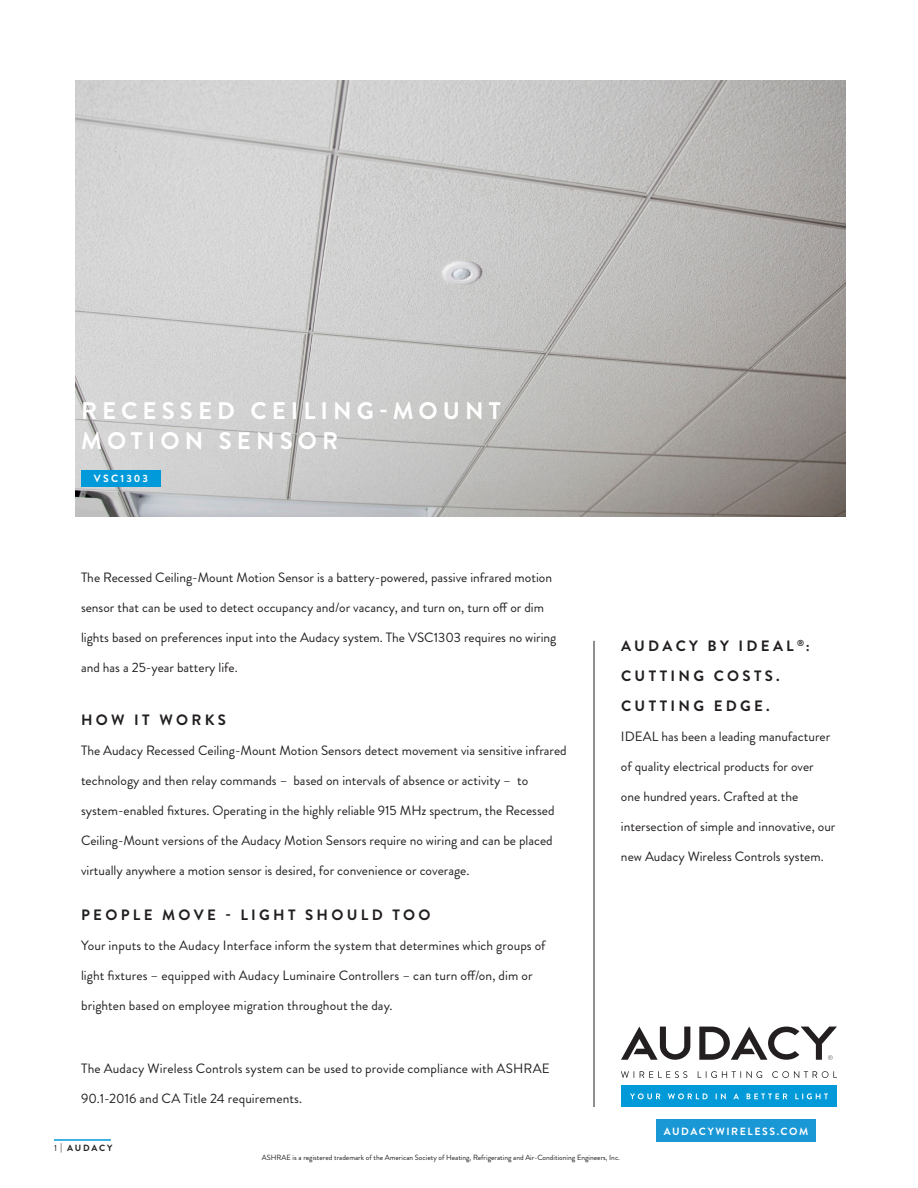
<style>
.page{position:relative;width:918px;height:1188px;background:#fff}
.page>*{position:absolute;margin:0;border:0;box-sizing:border-box;transform-origin:0 0}
.t1{font:700 24px "Brandon Grotesque";letter-spacing:.21em;color:#fff}
.t2{font:700 15px/30px "Brandon Grotesque";letter-spacing:.22em;color:#231f20}
.t3{font:13.5px "Brandon Grotesque";color:#231f20}
.t4{font:700 10.5px "Brandon Grotesque";letter-spacing:.15em;color:#fff}
.t5{font:700 10.5px "Brandon Grotesque";letter-spacing:.205em;color:#fff}
.t6{font:700 9px "Brandon Grotesque";letter-spacing:.19em;color:#231f20}
.t7{font:7.5px "Brandon Grotesque";color:#231f20}
.s1{font-weight:400}
</style>
<div class="page">
<hr style="left:54px;top:1139px;width:57px;height:2px;background:#009ad9">
<img style="left:76px;top:81px;width:770px;height:435px">
<div style="left:621px;top:1086px;width:216px;height:21px;background:#009ad9"></div>
<svg style="left:630px;top:1093px;width:30px;height:6px"></svg>
<svg style="left:668px;top:1093px;width:40px;height:6px"></svg>
<svg style="left:716px;top:1093px;width:10px;height:6px"></svg>
<svg style="left:733px;top:1093px;width:6px;height:6px"></svg>
<svg style="left:747px;top:1094px;width:40px;height:5px"></svg>
<svg style="left:795px;top:1093px;width:33px;height:6px"></svg>
<svg style="left:621px;top:1027px;width:69px;height:33px"></svg>
<svg style="left:699px;top:1027px;width:138px;height:33px"></svg>
<svg style="left:621px;top:1071px;width:66px;height:7px"></svg>
<svg style="left:698px;top:1071px;width:64px;height:7px"></svg>
<svg style="left:772px;top:1071px;width:65px;height:7px"></svg>
<div style="left:81px;top:470px;width:80px;height:17px;background:#009ada"></div>
<hr style="left:594px;top:641px;width:1px;height:466px;background:#231f20">
<div style="left:656px;top:1120px;width:160px;height:22px;background:#1a97d5"></div>
<p class="t1" style="left:81px;top:394px;width:421px">RECESSED CEILING-MOUNT</p>
<p class="t1" style="left:81px;top:424px;width:259px">MOTION SENSOR</p>
<p class="t5" style="left:94px;top:472px;width:56px">VSC1303</p>
<p class="t3" style="left:81px;top:568px;width:473px">The Recessed Ceiling-Mount Motion Sensor is a battery-powered, passive infrared motion</p>
<p class="t3" style="left:81px;top:598px;width:464px">sensor that can be used to detect occupancy and/or vacancy, and turn on, turn off or dim</p>
<p class="t3" style="left:81px;top:628px;width:477px">lights based on preferences input into the Audacy system. The VSC1303 requires no wiring</p>
<p class="t3" style="left:81px;top:658px;width:158px">and has a 25-year battery life.</p>
<p class="t2" style="left:81px;top:705px;width:146px">HOW IT WORKS</p>
<p class="t3" style="left:81px;top:741px;width:487px">The Audacy Recessed Ceiling-Mount Motion Sensors detect movement via sensitive infrared</p>
<p class="t3" style="left:81px;top:771px;width:449px">technology and then relay commands – based on intervals of absence or activity – to</p>
<p class="t3" style="left:81px;top:801px;width:475px">system-enabled fixtures. Operating in the highly reliable 915 MHz spectrum, the Recessed</p>
<p class="t3" style="left:81px;top:831px;width:473px">Ceiling-Mount versions of the Audacy Motion Sensors require no wiring and can be placed</p>
<p class="t3" style="left:81px;top:861px;width:390px">virtually anywhere a motion sensor is desired, for convenience or coverage.</p>
<p class="t2" style="left:81px;top:900px;width:351px">PEOPLE MOVE - LIGHT SHOULD TOO</p>
<p class="t3" style="left:81px;top:936px;width:466px">Your inputs to the Audacy Interface inform the system that determines which groups of</p>
<p class="t3" style="left:81px;top:966px;width:453px">light fixtures – equipped with Audacy Luminaire Controllers – can turn off/on, dim or</p>
<p class="t3" style="left:81px;top:996px;width:313px">brighten based on employee migration throughout the day.</p>
<p class="t3" style="left:81px;top:1059px;width:470px">The Audacy Wireless Controls system can be used to provide compliance with ASHRAE</p>
<p class="t3" style="left:81px;top:1089px;width:223px">90.1-2016 and CA Title 24 requirements.</p>
<p class="t6" style="left:54px;top:1142px;width:60px"><span class="s1">1</span> | AUDACY</p>
<p class="t2" style="left:621px;top:631px;width:190px">AUDACY BY IDEAL <sup>®</sup>:<br>CUTTING COSTS.<br>CUTTING EDGE.</p>
<p class="t3" style="left:621px;top:727px;width:211px">IDEAL has been a leading manufacturer</p>
<p class="t3" style="left:621px;top:757px;width:194px">of quality electrical products for over</p>
<p class="t3" style="left:621px;top:787px;width:179px">one hundred years. Crafted at the</p>
<p class="t3" style="left:621px;top:817px;width:216px">intersection of simple and innovative, our</p>
<p class="t3" style="left:621px;top:847px;width:204px">new Audacy Wireless Controls system.</p>
<p class="t4" style="left:664px;top:1124px;width:146px">AUDACYWIRELESS.COM</p>
<p class="t7" style="left:262px;top:1153px;width:360px">ASHRAE is a registered trademark of the American Society of Heating, Refrigerating and Air-Conditioning Engineers, Inc.</p>
</div>
